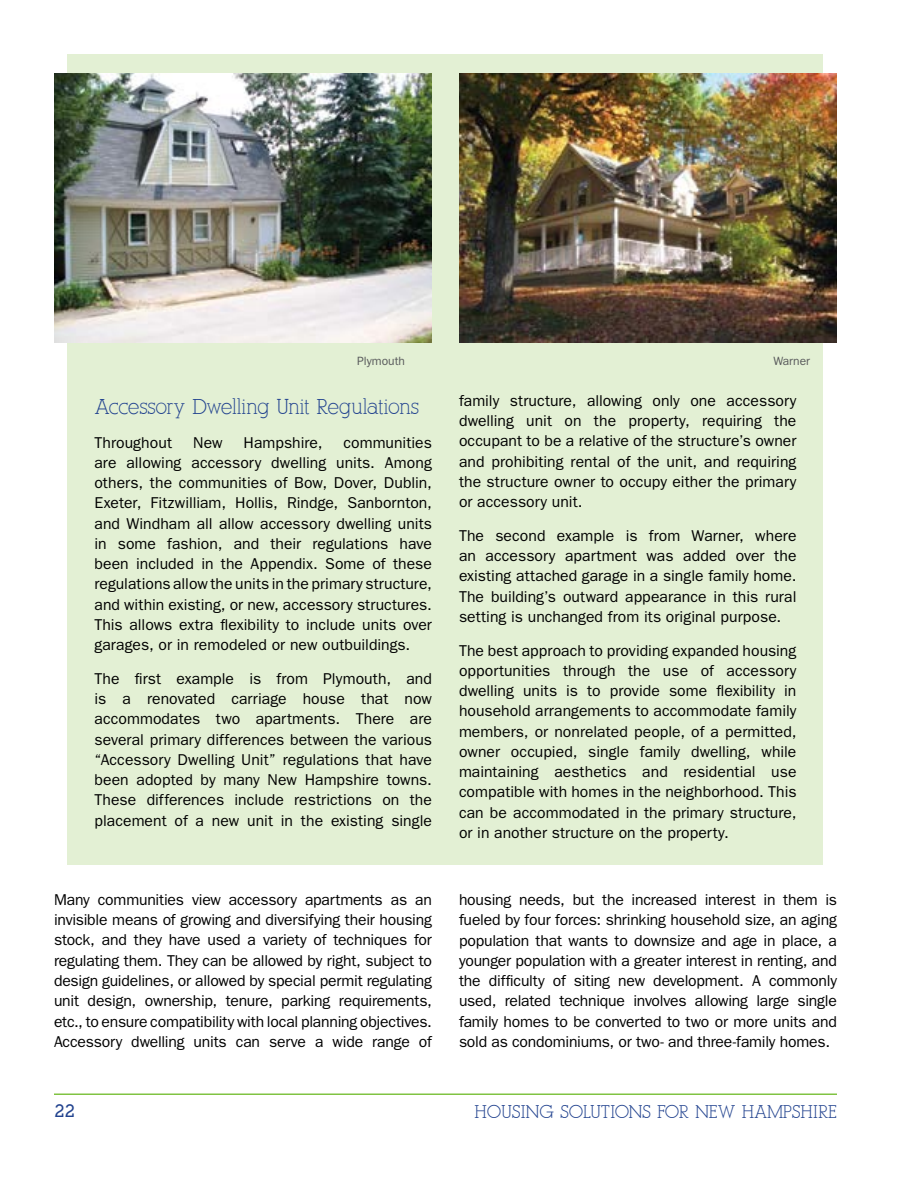
<style>
.page{position:relative;width:918px;height:1188px;background:#fff}
.page>*{position:absolute;margin:0;border:0;box-sizing:border-box;transform-origin:0 0}
.t1{font:21px "Alexandria FLF";letter-spacing:-.025em;color:#22438f}
.t2{font:18px "Alexandria FLF";color:#22438f}
.t3{font:700 18px "Alexandria FLF";color:#22438f}
.t4{font:15.75px/20.2px "ITC Franklin Gothic Std";color:#000;text-align:justify}
.t5{font:12px "ITC Franklin Gothic Std";color:#58595b}
</style>
<div class="page">
<hr style="left:54px;top:1094px;width:783px;height:1px;background:#80c342">
<div style="left:68px;top:54px;width:756px;height:810px;background:#e3f0d4"></div>
<img style="left:54px;top:74px;width:378px;height:269px">
<img style="left:459px;top:74px;width:378px;height:269px">
<p class="t5" style="left:357px;top:354px;width:49px">Plymouth</p>
<h1 class="t1" style="left:94px;top:395px;width:326px">Accessory Dwelling Unit Regulations</h1>
<p class="t4" style="left:94px;top:432px;width:79px">Throughout</p>
<p class="t4" style="left:193px;top:432px;width:31px">New</p>
<p class="t4" style="left:244px;top:432px;width:80px">Hampshire,</p>
<p class="t4" style="left:94px;top:432px;width:339px;text-indent:249px">communities are allowing accessory dwelling units. Among others, the communities of Bow, Dover, Dublin, Exeter, Fitzwilliam, Hollis, Rindge, Sanbornton, and Windham all allow accessory dwelling units in some fashion, and their regulations have been included in the Appendix. Some of these regulations allow the units in the primary structure, and within existing, or new, accessory structures.<br>This allows extra flexibility to include units over garages, or in remodeled or new outbuildings.</p>
<p class="t4" style="left:94px;top:669px;width:339px">The first example is from Plymouth, and is a renovated carriage house that now accommodates two apartments. There are several primary differences between the various “Accessory Dwelling Unit” regulations that have been adopted by many New Hampshire towns.<br>These differences include restrictions on the placement of a new unit in the existing single</p>
<p class="t4" style="left:54px;top:890px;width:380px">Many communities view accessory apartments as an invisible means of growing and diversifying their housing stock, and they have used a variety of techniques for regulating them. They can be allowed by right, subject to design guidelines, or allowed by special permit regulating unit design, ownership, tenure, parking requirements, etc., to ensure compatibility with local planning objectives.<br>Accessory dwelling units can serve a wide range of</p>
<p class="t5" style="left:774px;top:354px;width:38px">Warner</p>
<p class="t4" style="left:459px;top:390px;width:339px">family structure, allowing only one accessory dwelling unit on the property, requiring the occupant to be a relative of the structure’s owner and prohibiting rental of the unit, and requiring the structure owner to occupy either the primary or accessory unit.</p>
<p class="t4" style="left:459px;top:526px;width:339px">The second example is from Warner, where an accessory apartment was added over the existing attached garage in a single family home.<br>The building’s outward appearance in this rural setting is unchanged from its original purpose.</p>
<p class="t4" style="left:459px;top:640px;width:339px">The best approach to providing expanded housing opportunities through the use of accessory dwelling units is to provide some flexibility in household arrangements to accommodate family members, or nonrelated people, of a permitted, owner occupied, single family dwelling, while maintaining aesthetics and residential use compatible with homes in the neighborhood. This can be accommodated in the primary structure, or in another structure on the property.</p>
<p class="t4" style="left:459px;top:890px;width:380px">housing needs, but the increased interest in them is fueled by four forces: shrinking household size, an aging population that wants to downsize and age in place, a younger population with a greater interest in renting, and the difficulty of siting new development. A commonly used, related technique involves allowing large single family homes to be converted to two or more units and sold as condominiums, or two- and three-family homes.</p>
<p class="t3" style="left:54px;top:1102px;width:23px">22</p>
<p class="t2" style="left:475px;top:1102px;width:364px">HOUSING SOLUTIONS FOR NEW HAMPSHIRE</p>
</div>
